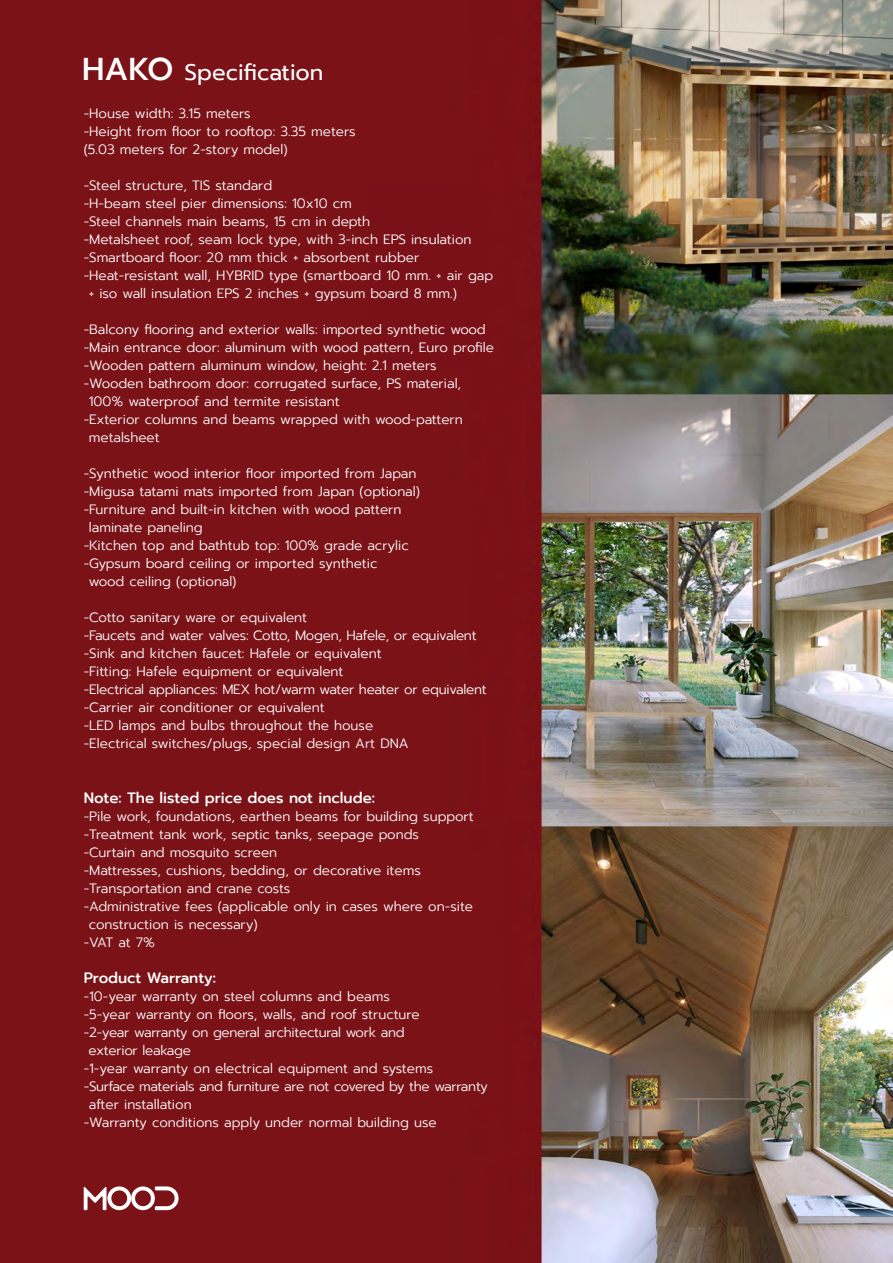
<style>
.page{position:relative;width:893px;height:1263px;background:#fff}
.page>*{position:absolute;margin:0;border:0;box-sizing:border-box;transform-origin:0 0}
.t1{font:22.5px "Prompt";color:#fff}
.t2{font:500 15px "Prompt";color:#fff}
.t3{font:300 13.5px/18px "Prompt";color:#fff}
.t4{font:300 13.5px "Prompt";letter-spacing:-.02em;color:#fff}
.s1{font-weight:500;font-size:31.5px}
</style>
<div class="page">
<img style="left:0;top:0;width:893px;height:1263px">
<svg style="left:84px;top:1186px;width:95px;height:24px"></svg>
<h1 class="t1" style="left:82px;top:56px;width:243px"><span class="s1">HAKO</span> Specification</h1>
<p class="t3" style="left:84px;top:105px;width:273px">-House width: 3.15 meters<br>-Height from floor to rooftop: 3.35 meters (5.03 meters for 2-story model)</p>
<p class="t3" style="left:84px;top:177px;width:190px">-Steel structure, TIS standard</p>
<p class="t3" style="left:84px;top:195px;width:270px">-H-beam steel pier dimensions: 10x10 cm</p>
<p class="t3" style="left:84px;top:213px;width:288px">-Steel channels main beams, 15 cm in depth</p>
<p class="t3" style="left:84px;top:231px;width:389px">-Metalsheet roof, seam lock type, with 3-inch EPS insulation</p>
<p class="t3" style="left:84px;top:249px;width:337px">-Smartboard floor: 20 mm thick + absorbent rubber</p>
<p class="t3" style="left:84px;top:267px;width:411px">-Heat-resistant wall, HYBRID type (smartboard 10 mm. + air gap</p>
<p class="t3" style="left:89px;top:285px;width:370px">+ iso wall insulation EPS 2 inches + gypsum board 8 mm.)</p>
<p class="t3" style="left:84px;top:321px;width:404px">-Balcony flooring and exterior walls: imported synthetic wood</p>
<p class="t3" style="left:84px;top:339px;width:412px">-Main entrance door: aluminum with wood pattern, Euro profile</p>
<p class="t3" style="left:84px;top:357px;width:355px">-Wooden pattern aluminum window, height: 2.1 meters</p>
<p class="t3" style="left:84px;top:375px;width:379px">-Wooden bathroom door: corrugated surface, PS material,</p>
<p class="t3" style="left:89px;top:393px;width:252px">100% waterproof and termite resistant</p>
<p class="t3" style="left:84px;top:411px;width:381px">-Exterior columns and beams wrapped with wood-pattern</p>
<p class="t3" style="left:89px;top:429px;width:72px">metalsheet</p>
<p class="t3" style="left:84px;top:465px;width:334px">-Synthetic wood interior floor imported from Japan</p>
<p class="t3" style="left:84px;top:483px;width:338px">-Migusa tatami mats imported from Japan (optional)</p>
<p class="t3" style="left:84px;top:501px;width:319px">-Furniture and built-in kitchen with wood pattern</p>
<p class="t3" style="left:89px;top:519px;width:115px">laminate paneling</p>
<p class="t3" style="left:84px;top:537px;width:326px">-Kitchen top and bathtub top: 100% grade acrylic</p>
<p class="t3" style="left:84px;top:555px;width:295px">-Gypsum board ceiling or imported synthetic</p>
<p class="t3" style="left:89px;top:573px;width:149px">wood ceiling (optional)</p>
<p class="t3" style="left:84px;top:609px;width:405px">-Cotto sanitary ware or equivalent<br>-Faucets and water valves: Cotto, Mogen, Hafele, or equivalent -Sink and kitchen faucet: Hafele or equivalent<br>-Fitting: Hafele equipment or equivalent<br>-Electrical appliances: MEX hot/warm water heater or equivalent -Carrier air conditioner or equivalent<br>-LED lamps and bulbs throughout the house<br>-Electrical switches/plugs, special design Art DNA</p>
<p class="t2" style="left:84px;top:786px;width:293px">Note: The listed price does not include:</p>
<p class="t3" style="left:84px;top:807px;width:392px">-Pile work, foundations, earthen beams for building support</p>
<p class="t3" style="left:84px;top:825px;width:337px">-Treatment tank work, septic tanks, seepage ponds</p>
<p class="t3" style="left:84px;top:843px;width:195px">-Curtain and mosquito screen</p>
<p class="t3" style="left:84px;top:861px;width:339px">-Mattresses, cushions, bedding, or decorative items</p>
<p class="t3" style="left:84px;top:879px;width:208px">-Transportation and crane costs</p>
<p class="t3" style="left:84px;top:897px;width:391px">-Administrative fees (applicable only in cases where on-site</p>
<p class="t3" style="left:89px;top:915px;width:170px">construction is necessary)</p>
<p class="t3" style="left:84px;top:933px;width:73px">-VAT at 7%</p>
<p class="t2" style="left:84px;top:966px;width:134px">Product Warranty:</p>
<p class="t3" style="left:84px;top:987px;width:308px">-10-year warranty on steel columns and beams</p>
<p class="t3" style="left:84px;top:1005px;width:337px">-5-year warranty on floors, walls, and roof structure</p>
<p class="t4" style="left:84px;top:1022px;width:322px">-2-year warranty on general architectural work and</p>
<p class="t4" style="left:89px;top:1040px;width:104px">exterior leakage</p>
<p class="t3" style="left:84px;top:1059px;width:351px">-1-year warranty on electrical equipment and systems</p>
<p class="t4" style="left:84px;top:1076px;width:406px">-Surface materials and furniture are not covered by the warranty</p>
<p class="t3" style="left:89px;top:1095px;width:104px">after installation</p>
<p class="t3" style="left:84px;top:1113px;width:354px">-Warranty conditions apply under normal building use</p>
</div>
